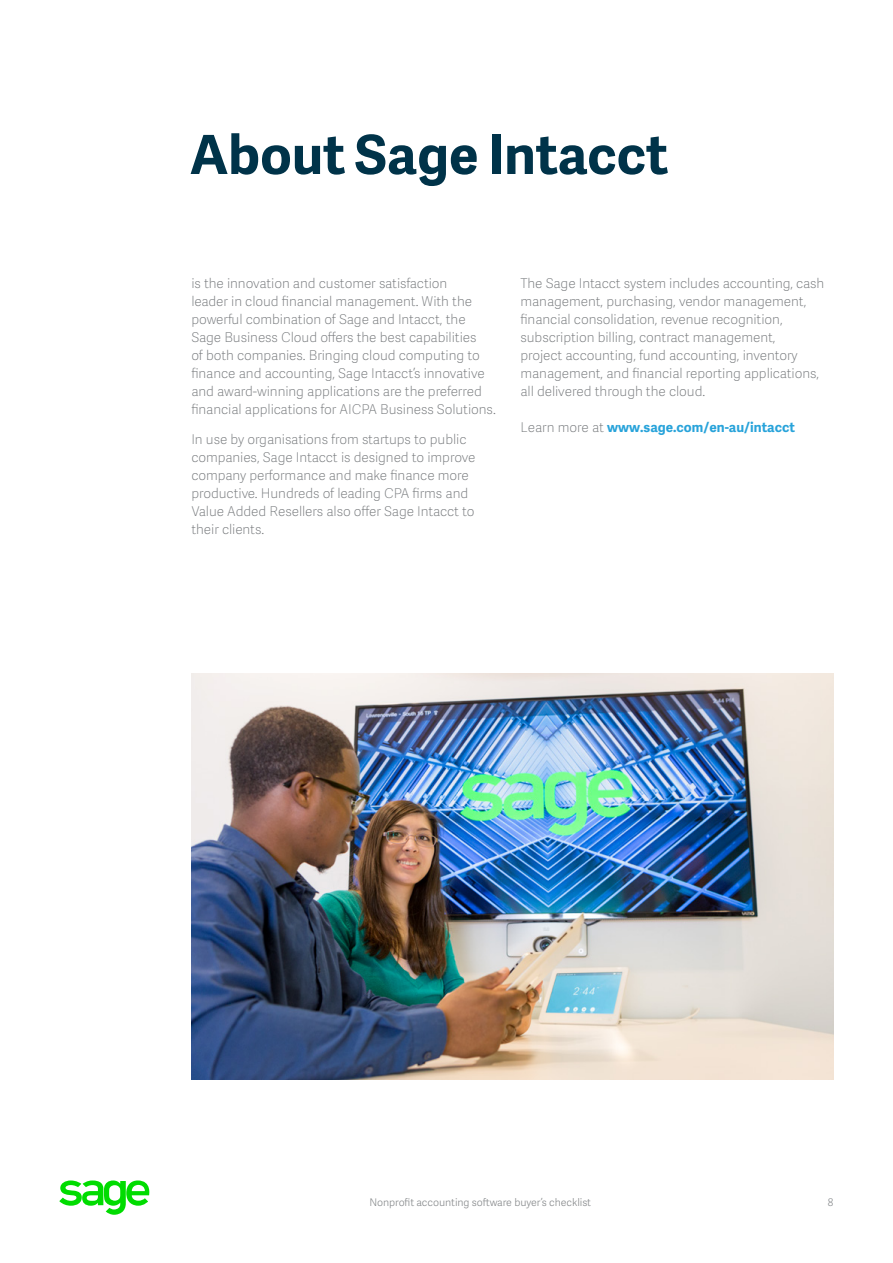
<style>
.page{position:relative;width:893px;height:1263px;background:#fff}
.page>*{position:absolute;margin:0;border:0;box-sizing:border-box;transform-origin:0 0}
.Chapter_Title{font:700 54px "Adelle Sans SAGE";color:#003349}
.Body_Copy{font:13.5px/18px "Adelle Sans SAGE Th";letter-spacing:-.005em;color:#75787b}
.Body_Copy-2{font:700 13.5px "Adelle Sans SAGE";color:#28a3da}
.Running_Footer_Text{font:10.5px "Adelle Sans SAGE Lt";letter-spacing:-.005em;color:#888b8d}
.s1{font-family:"Adelle Sans SAGE Th";font-weight:400;color:#75787b}
.s2{font-style:inherit}
</style>
<div class="page">
<svg style="left:59px;top:1181px;width:91px;height:34px"></svg>
<img style="left:191px;top:674px;width:642px;height:406px">
<p class="Chapter_Title" style="left:190px;top:115px;width:480px">About Sage Intacct</p>
<p class="Body_Copy" style="left:191px;top:274px;width:306px">is the innovation and customer satisfaction<br>leader in cloud financial management. With the powerful combination of Sage and Intacct, the Sage Business Cloud offers the best capabilities<br>of both companies. Bringing cloud computing to finance and accounting, Sage Intacct’s innovative and award-winning applications are the preferred financial applications for AICPA Business Solutions.</p>
<p class="Body_Copy" style="left:191px;top:430px;width:286px">In use by organisations from startups to public companies, Sage Intacct is designed to improve company performance and make finance more productive. Hundreds of leading CPA firms and Value Added Resellers also offer Sage Intacct to their clients.</p>
<p class="Body_Copy" style="left:520px;top:274px;width:305px">The Sage Intacct system includes accounting, cash management, purchasing, vendor management, financial consolidation, revenue recognition, subscription billing, contract management,<br>project accounting, fund accounting, inventory management, and financial reporting applications, all delivered through the cloud.</p>
<p class="Body_Copy-2" style="left:520px;top:417px;width:276px"><span class="s1">Learn more at</span> www.<span class="s2">s</span>age.com/<span class="s2">en-</span>au/intacct</p>
<p class="Running_Footer_Text" style="left:369px;top:1195px;width:223px">Nonprofit accounting software buyer’s checklist</p>
<p class="Running_Footer_Text" style="left:827px;top:1195px;width:7px">8</p>
</div>
